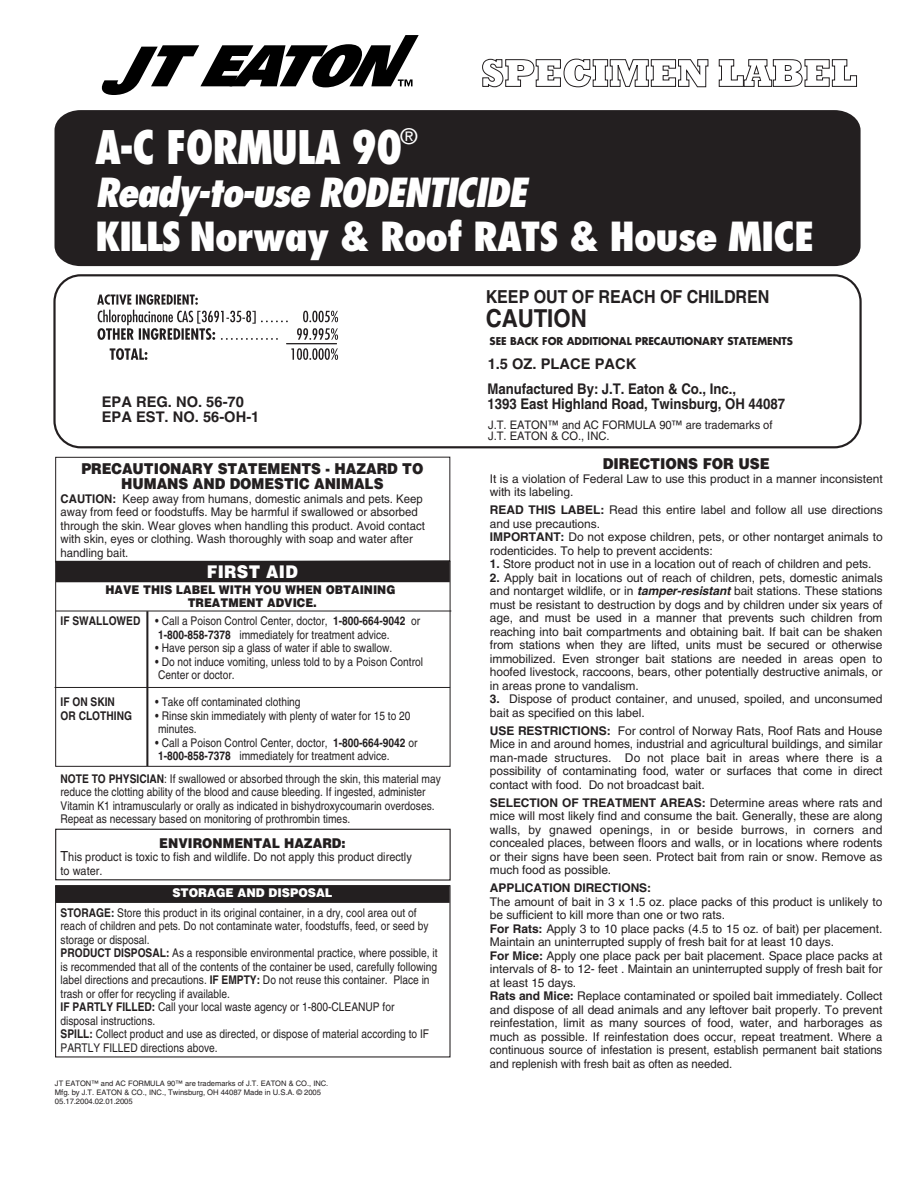
<style>
.page{position:relative;width:918px;height:1188px;background:#fff}
.page>*{position:absolute;margin:0;border:0;box-sizing:border-box;transform-origin:0 0}
.t1{font:800 condensed 45px "Futura";letter-spacing:-.025em;color:#fff;scale:.95 1}
.t2{font:800 condensed 39px "Futura";letter-spacing:-.025em;color:#fff;scale:1.05 1}
.t3{font:italic 800 condensed 39px "Futura";letter-spacing:-.045em;color:#fff}
.t4{font:700 24.75px "Helvetica";letter-spacing:-.005em;color:#231f20;scale:.9 1}
.t5{font:700 17.85px "Helvetica";letter-spacing:-.005em;color:#231f20;scale:.9 1}
.t6{font:900 17.55px "Helvetica";letter-spacing:.02em;color:#fff;scale:.91 1}
.t7{font:900 15px/15px "Helvetica";letter-spacing:-.005em;color:#231f20;text-align:center;scale:.91 1}
.t8{font:900 15px "Helvetica";letter-spacing:-.005em;color:#231f20;scale:.92 1}
.t9{font:700 14.7px/14.7px "Helvetica";letter-spacing:-.005em;color:#231f20;scale:.9 1}
.t10{font:700 14.7px/14.7px "Helvetica";letter-spacing:-.005em;color:#231f20}
.t11{font:900 13.5px "Helvetica";color:#231f20;scale:.91 1}
.t12{font:12px/13.5px "Helvetica";color:#231f20}
.t13{font:12px/13.5px "Helvetica";color:#231f20;scale:.85 1}
.t14{font:12px/13.5px "Helvetica";color:#231f20;scale:.95 1}
.t15{font:12px/13.5px "Helvetica";color:#231f20;scale:.91 1}
.t16{font:900 12px/12.9px "Helvetica";color:#231f20;text-align:center;scale:.91 1}
.t17{font:700 12px "Helvetica";letter-spacing:-.005em;color:#231f20}
.t18{font:700 12px "Helvetica";letter-spacing:-.005em;color:#231f20;scale:.85 1}
.t19{font:11.7px/11.7px "Helvetica";letter-spacing:-.005em;color:#231f20;scale:.95 1}
.t20{font:700 10.5px "Futura";color:#231f20;scale:.95 1}
.t21{font:7.65px/9.3px "Helvetica";letter-spacing:-.01em;color:#231f20}
.t22{font:7.5px "Helvetica";color:#231f20}
.s1{font-weight:700}
.s2{font-size:13.95px}
.s3{font-weight:900;color:#fff}
.s4{font-size:7.5px}
.s5{font-weight:700;font-style:italic}
</style>
<div class="page">
<div style="left:55px;top:110px;width:806px;height:156px;background:#231f20"></div>
<div style="left:53px;top:274px;width:809px;height:174px;border:2px solid #231f20;border-radius:26px"></div>
<svg style="left:482px;top:58px;width:227px;height:30px"></svg>
<svg style="left:718px;top:59px;width:139px;height:28px"></svg>
<svg style="left:303px;top:311px;width:35px;height:11px"></svg>
<svg style="left:97px;top:294px;width:191px;height:46px"></svg>
<svg style="left:297px;top:328px;width:41px;height:12px"></svg>
<svg style="left:110px;top:348px;width:37px;height:12px"></svg>
<svg style="left:291px;top:348px;width:47px;height:12px"></svg>
<hr style="left:286px;top:343px;width:51px;height:1px;background:#231f20">
<div style="left:56px;top:561px;width:394px;height:21px;background:#231f20"></div>
<div style="left:56px;top:885px;width:394px;height:18px;background:#231f20"></div>
<div style="left:55px;top:885px;width:396px;height:172px;border:1px solid #231f20"></div>
<svg style="left:55px;top:456px;width:396px;height:107px"></svg>
<hr style="left:146px;top:611px;width:2px;height:155px;background:#231f20">
<hr style="left:56px;top:611px;width:395px;height:1px;background:#231f20">
<hr style="left:55px;top:687px;width:395px;height:1px;background:#231f20">
<div style="left:55px;top:829px;width:396px;height:52px;border:1px solid #231f20"></div>
<svg style="left:101px;top:35px;width:318px;height:60px"></svg>
<h1 class="t1" style="left:95px;top:118px;width:340px">A-C FORMULA 90<sup>®</sup></h1>
<h2 class="t3" style="left:95px;top:167px;width:434px">Ready-to-use RODENTICIDE</h2>
<h2 class="t2" style="left:95px;top:211px;width:687px">KILLS Norway &amp; Roof RATS &amp; House MICE</h2>
<p class="t10" style="left:102px;top:395px;width:159px">EPA REG. NO. 56-70<br>EPA EST. NO. 56-OH-1</p>
<p class="t7" style="left:81px;top:461px;width:377px">PRECAUTIONARY STATEMENTS - HAZARD TO<br>HUMANS AND DOMESTIC ANIMALS</p>
<p class="t14" style="left:61px;top:492px;width:385px"><span class="s1">CAUTION:</span> Keep away from humans, domestic animals and pets. Keep away from feed or foodstuffs. May be harmful if swallowed or absorbed through the skin. Wear gloves when handling this product. Avoid contact with skin, eyes or clothing. Wash thoroughly with soap and water after handling bait.</p>
<h3 class="t6" style="left:207px;top:560px;width:102px">FIRST AID</h3>
<p class="t16" style="left:106px;top:583px;width:320px">HAVE THIS LABEL WITH YOU WHEN OBTAINING<br>TREATMENT ADVICE.</p>
<p class="t13" style="left:158px;top:614px;width:310px;text-indent:-98px"><span class="s1">IF SWALLOWED</span> • Call a Poison Control Center, doctor, <span class="s1">1-800-664-9042</span> or<br><span class="s1">1-800-858-7378</span> immediately for treatment advice.</p>
<p class="t13" style="left:155px;top:641px;width:280px">• Have person sip a glass of water if able to swallow.</p>
<p class="t13" style="left:155px;top:655px;width:317px">• Do not induce vomiting, unless told to by a Poison Control<br>Center or doctor.</p>
<p class="t18" style="left:61px;top:695px;width:66px">IF ON SKIN</p>
<p class="t13" style="left:155px;top:695px;width:172px">• Take off contaminated clothing</p>
<p class="t18" style="left:61px;top:708px;width:86px">OR CLOTHING</p>
<p class="t13" style="left:155px;top:709px;width:302px">• Rinse skin immediately with plenty of water for 15 to 20 minutes.</p>
<p class="t13" style="left:155px;top:736px;width:310px">• Call a Poison Control Center, doctor, <span class="s1">1-800-664-9042</span> or<br><span class="s1">1-800-858-7378</span> immediately for treatment advice.</p>
<p class="t13" style="left:61px;top:772px;width:449px"><span class="s1">NOTE TO PHYSICIAN</span>: If swallowed or absorbed through the skin, this material may reduce the clotting ability of the blood and cause bleeding. If ingested, administer Vitamin K1 intramuscularly or orally as indicated in bishydroxycoumarin overdoses.<br>Repeat as necessary based on monitoring of prothrombin times.</p>
<p class="t11" style="left:159px;top:834px;width:206px">ENVIRONMENTAL HAZARD:</p>
<p class="t15" style="left:61px;top:850px;width:387px"><span class="s2">T</span>his product is toxic to fish and wildlife. Do not apply this product directly to water.</p>
<p class="t13" style="left:61px;top:883px;width:420px;line-height:19.5px;text-indent:112px"><span class="s3">STORAGE AND DISPOSAL<br></span><span class="s1">STORAGE:</span> Store this product in its original container, in a dry, cool area out of</p>
<p class="t13" style="left:61px;top:919px;width:445px">reach of children and pets. Do not contaminate water, foodstuffs, feed, or seed by storage or disposal.<br><span class="s1">PRODUCT DISPOSAL:</span> As a responsible environmental practice, where possible, it is recommended that all of the contents of the container be used, carefully following label directions and precautions. <span class="s1">IF EMPTY:</span> Do not reuse this container. Place in trash or offer for recycling if available.<br><span class="s1">IF PARTLY FILLED:</span> Call your local waste agency or 1-800-CLEANUP for<br>disposal instructions.<br><span class="s1">SPILL:</span> Collect product and use as directed, or dispose of material according to IF PARTLY FILLED directions above.</p>
<p class="t22" style="left:55px;top:1079px;width:275px">JT EATON™ and AC FORMULA 90™ are trademarks of J.T. EATON &amp; CO., INC.</p>
<p class="t21" style="left:55px;top:1088px;width:268px">Mfg. by <span class="s4">J.T. EATON &amp; CO., INC.</span>, Twinsburg, OH 44087 Made in U.S.A. © 2005<br>05.17.2004.02.01.2005</p>
<h3 class="t5" style="left:486px;top:285px;width:317px">KEEP OUT OF REACH OF CHILDREN</h3>
<h3 class="t4" style="left:486px;top:303px;width:114px">CAUTION</h3>
<p class="t20" style="left:490px;top:334px;width:321px">SEE BACK FOR ADDITIONAL PRECAUTIONARY STATEMENTS</p>
<p class="t9" style="left:488px;top:381px;width:332px">Manufactured By: J.T. Eaton &amp; Co., Inc.,<br>1393 East Highland Road, Twinsburg, OH 44087</p>
<p class="t19" style="left:488px;top:419px;width:301px">J.T. EATON™ and AC FORMULA 90™ are trademarks of<br>J.T. EATON &amp; CO., INC.</p>
<p class="t10" style="left:488px;top:356px;width:150px">1.5 OZ. PLACE PACK</p>
<p class="t8" style="left:603px;top:454px;width:183px">DIRECTIONS FOR USE</p>
<p class="t12" style="left:490px;top:472px;width:394px">It is a violation of Federal Law to use this product in a manner inconsistent with its labeling.</p>
<p class="t12" style="left:490px;top:503px;width:394px"><span class="s1">READ THIS LABEL:</span> Read this entire label and follow all use directions and use precautions.<br><span class="s1">IMPORTANT:</span> Do not expose children, pets, or other nontarget animals to rodenticides. To help to prevent accidents:</p>
<p class="t12" style="left:490px;top:557px;width:383px"><span class="s1">1.</span> Store product not in use in a location out of reach of children and pets.</p>
<p class="t12" style="left:490px;top:571px;width:394px;text-align:justify"><span class="s1">2.</span> Apply bait in locations out of reach of children, pets, domestic animals and nontarget wildlife, or in <span class="s5">tamper-resistant</span> bait stations. These stations must be resistant to destruction by dogs and by children under six years of age, and must be used in a manner that prevents such children from reaching into bait compartments and obtaining bait. If bait can be shaken from stations when they are lifted, units must be secured or otherwise immobilized. Even stronger bait stations are needed in areas open to hoofed livestock, raccoons, bears, other potentially destructive animals, or in areas prone to vandalism.</p>
<p class="t12" style="left:490px;top:692px;width:394px"><span class="s1">3.</span> Dispose of product container, and unused, spoiled, and unconsumed bait as specified on this label.</p>
<p class="t12" style="left:490px;top:724px;width:394px;text-align:justify"><span class="s1">USE RESTRICTIONS:</span> For control of Norway Rats, Roof Rats and House Mice in and around homes, industrial and agricultural buildings, and similar man-made structures. Do not place bait in areas where there is a possibility of contaminating food, water or surfaces that come in direct contact with food. Do not broadcast bait.</p>
<p class="t12" style="left:490px;top:796px;width:394px;text-align:justify"><span class="s1">SELECTION OF TREATMENT AREAS:</span> Determine areas where rats and mice will most likely find and consume the bait. Generally, these are along walls, by gnawed openings, in or beside burrows, in corners and concealed places, between floors and walls, or in locations where rodents or their signs have been seen. Protect bait from rain or snow. Remove as much food as possible.</p>
<p class="t17" style="left:490px;top:881px;width:163px">APPLICATION DIRECTIONS:</p>
<p class="t12" style="left:490px;top:895px;width:394px">The amount of bait in 3 x 1.5 oz. place packs of this product is unlikely to be sufficient to kill more than one or two rats.<br><span class="s1">For Rats:</span> Apply 3 to 10 place packs (4.5 to 15 oz. of bait) per placement.<br>Maintain an uninterrupted supply of fresh bait for at least 10 days.<br><span class="s1">For Mice:</span> Apply one place pack per bait placement. Space place packs at intervals of 8- to 12- feet . Maintain an uninterrupted supply of fresh bait for at least 15 days.<br><span class="s1">Rats and Mice:</span> Replace contaminated or spoiled bait immediately. Collect and dispose of all dead animals and any leftover bait properly. To prevent reinfestation, limit as many sources of food, water, and harborages as much as possible. If reinfestation does occur, repeat treatment. Where a continuous source of infestation is present, establish permanent bait stations and replenish with fresh bait as often as needed.</p>
</div>
